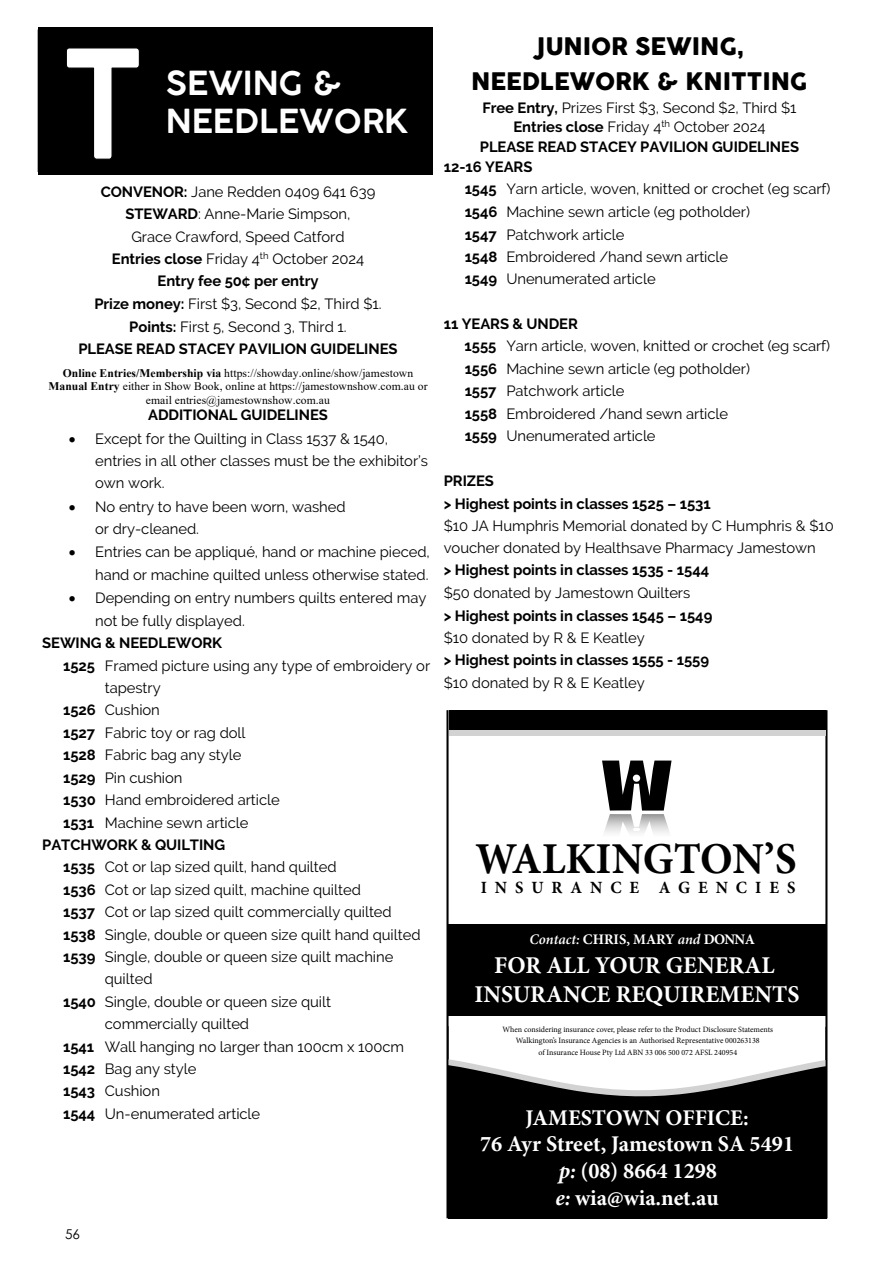
<style>
.page{position:relative;width:893px;height:1263px;background:#fff}
.page>*{position:absolute;margin:0;border:0;box-sizing:border-box;transform-origin:0 0}
.t1{font:700 43.65px "Minion Pro";color:#000}
.t2{font:600 32.4px/38.7px "COCOGOOSE";letter-spacing:-.005em;color:#fff}
.t3{font:700 23.85px/28.7px "Minion Pro";color:#fff;text-align:center}
.t4{font:23.55px/34.5px "COCOGOOSE";letter-spacing:-.005em;color:#000;text-align:center}
.t5{font:700 22.2px/26.8px "Minion Pro";color:#fff;text-align:center}
.t6{font:700 16.95px "Minion Pro";letter-spacing:.48em;color:#000}
.t7{font:14.85px/22.4px "Raleway";letter-spacing:-.005em;color:#000}
.t8{font:700 14.85px/22.5px "Raleway";letter-spacing:-.005em;color:#000}
.t9{font:700 14.55px "Minion Pro";color:#fff}
.t10{font:13.5px "Century Gothic";color:#000}
.t11{font:11.7px/13.5px "Times New Roman";letter-spacing:.005em;color:#000;text-align:center}
.t12{font:7.95px/11.4px "Minion Pro";color:#000;text-align:center}
.s1{font-weight:700}
.s2{font-weight:600;font-style:italic}
.s3{font-style:italic}
</style>
<div class="page">
<div style="left:38px;top:28px;width:395px;height:147px;background:#000"></div>
<svg style="left:66px;top:48px;width:74px;height:112px"></svg>
<hr style="left:825px;top:710px;width:2px;height:508px;background:#000">
<hr style="left:446px;top:710px;width:3px;height:508px;background:#000">
<div style="left:449px;top:715px;width:376px;height:21px;background:#d2d2d2"></div>
<div style="left:449px;top:710px;width:376px;height:20px;background:#000"></div>
<svg style="left:448px;top:1057px;width:378px;height:161px;fill:#000"></svg>
<div style="left:447px;top:924px;width:380px;height:91px;background:#000"></div>
<svg style="left:602px;top:760px;width:69px;height:73px"></svg>
<h2 class="t2" style="left:166px;top:64px;width:244px">SEWING &amp;<br>NEEDLEWORK</h2>
<p class="t7" style="left:78px;top:180px;width:321px;text-align:center"><span class="s1">CONVENOR:</span> Jane Redden 0409 641 639<br><span class="s1">STEWARD</span>: Anne-Marie Simpson,<br>Grace Crawford, Speed Catford<br><span class="s1">Entries close</span> Friday 4<sup>th</sup> October 2024<br><span class="s1">Entry fee 50¢ per entry<br>Prize money:</span> First $3, Second $2, Third $1.<br><span class="s1">Points:</span> First 5, Second 3, Third 1.<br><span class="s1">PLEASE READ STACEY PAVILION GUIDELINES</span></p>
<p class="t11" style="left:48px;top:366px;width:381px"><span class="s1">Online Entries/Membership via</span> https://showday.online/show/jamestown<br><span class="s1">Manual Entry</span> either in Show Book, online at https://jamestownshow.com.au or email entries@jamestownshow.com.au</p>
<p class="t8" style="left:148px;top:404px;width:181px">ADDITIONAL GUIDELINES</p>
<p class="t7" style="left:95px;top:427px;width:334px;text-indent:-26px">• Except for the Quilting in Class 1537 &amp; 1540, entries in all other classes must be the exhibitor’s own work.</p>
<p class="t7" style="left:95px;top:496px;width:252px;text-indent:-26px">• No entry to have been worn, washed or dry-cleaned.</p>
<p class="t7" style="left:69px;top:541px;width:363px;text-align:right">• Entries can be appliqué, hand or machine pieced, hand or machine quilted unless otherwise stated.</p>
<p class="t7" style="left:95px;top:587px;width:333px;text-indent:-26px">• Depending on entry numbers quilts entered may not be fully displayed.</p>
<p class="t8" style="left:42px;top:632px;width:181px">SEWING &amp; NEEDLEWORK</p>
<p class="t7" style="left:63px;top:654px;width:369px"><span class="s1">1525</span> Framed picture using any type of embroidery or</p>
<p class="t7" style="left:105px;top:676px;width:57px">tapestry</p>
<p class="t7" style="left:63px;top:699px;width:98px"><span class="s1">1526</span> Cushion</p>
<p class="t7" style="left:63px;top:721px;width:184px"><span class="s1">1527</span> Fabric toy or rag doll</p>
<p class="t7" style="left:63px;top:744px;width:180px"><span class="s1">1528</span> Fabric bag any style</p>
<p class="t7" style="left:63px;top:766px;width:121px"><span class="s1">1529</span> Pin cushion</p>
<p class="t7" style="left:63px;top:788px;width:218px"><span class="s1">1530</span> Hand embroidered article</p>
<p class="t7" style="left:63px;top:811px;width:187px"><span class="s1">1531</span> Machine sewn article</p>
<p class="t8" style="left:42px;top:834px;width:184px">PATCHWORK &amp; QUILTING</p>
<p class="t7" style="left:63px;top:856px;width:275px"><span class="s1">1535</span> Cot or lap sized quilt, hand quilted</p>
<p class="t7" style="left:63px;top:878px;width:299px"><span class="s1">1536</span> Cot or lap sized quilt, machine quilted</p>
<p class="t7" style="left:63px;top:900px;width:330px"><span class="s1">1537</span> Cot or lap sized quilt commercially quilted</p>
<p class="t7" style="left:63px;top:923px;width:359px"><span class="s1">1538</span> Single, double or queen size quilt hand quilted</p>
<p class="t7" style="left:63px;top:946px;width:332px"><span class="s1">1539</span> Single, double or queen size quilt machine</p>
<p class="t7" style="left:105px;top:968px;width:49px">quilted</p>
<p class="t7" style="left:63px;top:990px;width:269px"><span class="s1">1540</span> Single, double or queen size quilt</p>
<p class="t7" style="left:105px;top:1013px;width:146px">commercially quilted</p>
<p class="t7" style="left:63px;top:1035px;width:342px"><span class="s1">1541</span> Wall hanging no larger than 100cm x 100cm</p>
<p class="t7" style="left:63px;top:1058px;width:135px"><span class="s1">1542</span> Bag any style</p>
<p class="t7" style="left:63px;top:1080px;width:98px"><span class="s1">1543</span> Cushion</p>
<p class="t7" style="left:63px;top:1102px;width:199px"><span class="s1">1544</span> Un-enumerated article</p>
<p class="t10" style="left:65px;top:1224px;width:16px">56</p>
<h3 class="t4" style="left:471px;top:30px;width:338px">JUNIOR SEWING,<br>NEEDLEWORK &amp; KNITTING</h3>
<p class="t7" style="left:482px;top:96px;width:316px"><span class="s1">Free Entry,</span> Prizes First $3, Second $2, Third $1</p>
<p class="t7" style="left:513px;top:116px;width:254px"><span class="s1">Entries close</span> Friday 4<sup>th</sup> October 2024</p>
<p class="t8" style="left:480px;top:136px;width:321px">PLEASE READ STACEY PAVILION GUIDELINES</p>
<p class="t8" style="left:444px;top:156px;width:90px">12-16 YEARS</p>
<p class="t7" style="left:465px;top:178px;width:367px"><span class="s1">1545</span> Yarn article, woven, knitted or crochet (eg scarf)<br><span class="s1">1546</span> Machine sewn article (eg potholder)<br><span class="s1">1547</span> Patchwork article<br><span class="s1">1548</span> Embroidered /hand sewn article<br><span class="s1">1549</span> Unenumerated article</p>
<p class="t7" style="left:465px;top:313px;width:367px;text-indent:-21px"><span class="s1">11 YEARS &amp; UNDER<br>1555</span> Yarn article, woven, knitted or crochet (eg scarf)<br><span class="s1">1556</span> Machine sewn article (eg potholder)<br><span class="s1">1557</span> Patchwork article<br><span class="s1">1558</span> Embroidered /hand sewn article<br><span class="s1">1559</span> Unenumerated article</p>
<p class="t8" style="left:444px;top:469px;width:268px">PRIZES<br>&gt; Highest points in classes 1525 – 1531</p>
<p class="t7" style="left:444px;top:514px;width:391px">$10 JA Humphris Memorial donated by C Humphris &amp; $10 voucher donated by Healthsave Pharmacy Jamestown</p>
<p class="t8" style="left:444px;top:559px;width:267px">&gt; Highest points in classes 1535 - 1544</p>
<p class="t7" style="left:444px;top:582px;width:248px">$50 donated by Jamestown Quilters</p>
<p class="t8" style="left:444px;top:604px;width:270px">&gt; Highest points in classes 1545 – 1549</p>
<p class="t7" style="left:444px;top:626px;width:202px">$10 donated by R &amp; E Keatley</p>
<p class="t8" style="left:444px;top:649px;width:267px">&gt; Highest points in classes 1555 - 1559</p>
<p class="t7" style="left:444px;top:671px;width:202px">$10 donated by R &amp; E Keatley</p>
<h1 class="t1" style="left:476px;top:828px;width:323px">WALKINGTON’S</h1>
<p class="t6" style="left:481px;top:876px;width:316px">INSURANCE AGENCIES</p>
<p class="t9" style="left:530px;top:929px;width:227px"><span class="s2">Contact:</span> CHRIS, MARY <span class="s2">and</span> DONNA</p>
<h3 class="t3" style="left:474px;top:951px;width:327px">FOR ALL YOUR GENERAL<br>INSURANCE REQUIREMENTS</h3>
<p class="t12" style="left:503px;top:1024px;width:272px">When considering insurance cover, please refer to the Product Disclosure Statements<br>Walkington’s Insurance Agencies is an Authorised Representative 000263138<br>of Insurance House Pty Ltd ABN 33 006 500 072 AFSL 240954</p>
<h3 class="t5" style="left:480px;top:1104px;width:315px">JAMESTOWN OFFICE:<br>76 Ayr Street, Jamestown SA 5491 <span class="s3">p:</span> (08) 8664 1298<br><span class="s3">e:</span> wia@wia.net.au</h3>
</div>
